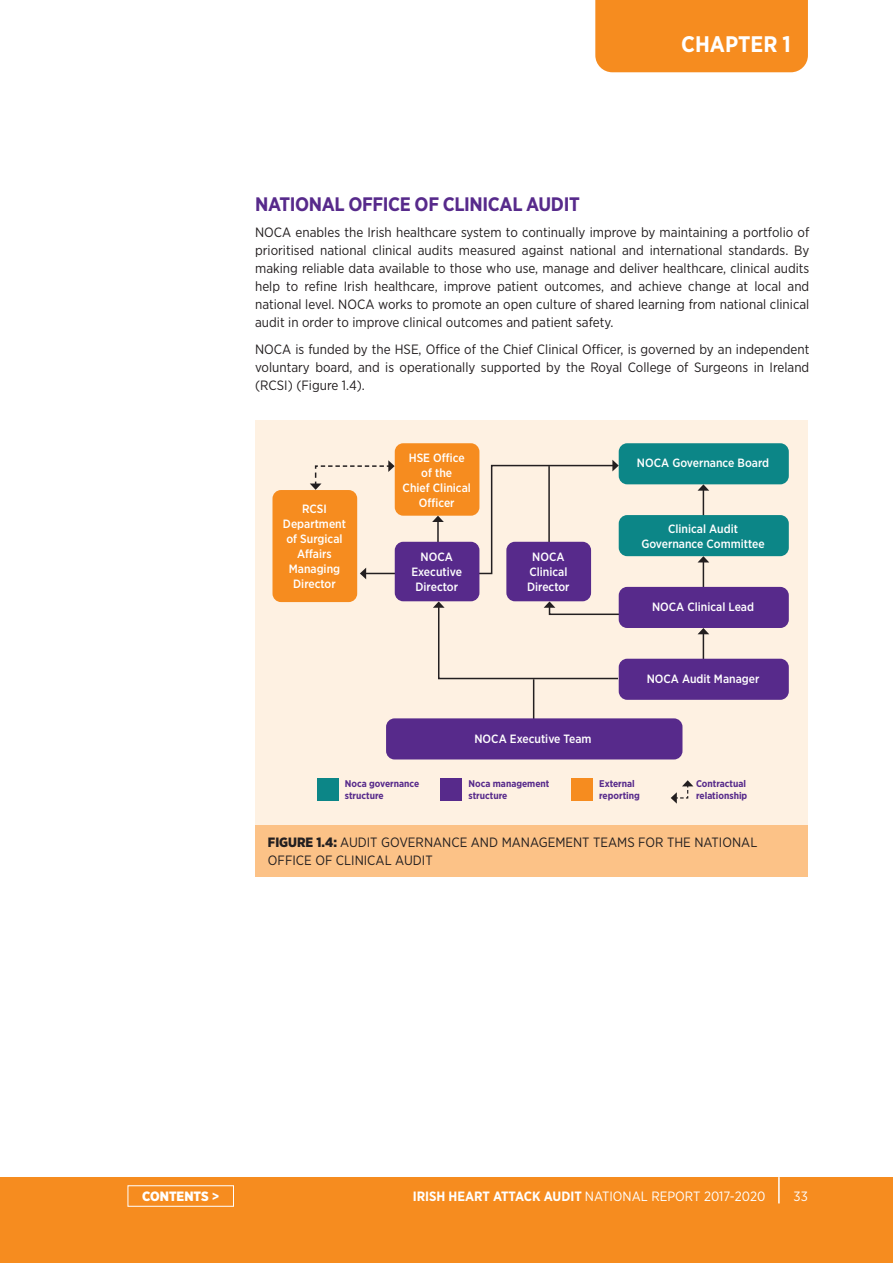
<style>
.page{position:relative;width:893px;height:1263px;background:#fff}
.page>*{position:absolute;margin:0;border:0;box-sizing:border-box;transform-origin:0 0}
.t1{font:700 22.5px "Gotham Narrow";color:#fff}
.t2{font:700 19.5px "Gotham Narrow";letter-spacing:-.02em;color:#572a8b}
.t3{font:13.5px/18px "Gotham Narrow";color:#231f20;text-align:justify}
.t4{font:13.5px "Gotham Narrow";color:#fff}
.t5{font:900 13.5px "Gotham Narrow";color:#fff}
.t6{font:500 12px/15px "Gotham Narrow";color:#fff;text-align:center}
.t7{font:700 9.75px/11.7px "Gotham Narrow";color:#572a8b}
.s1{font-weight:900}
.s2{font-weight:700}
</style>
<div class="page">
<div style="left:0;top:1178px;width:893px;height:85px;background:#f68c1f"></div>
<hr style="left:778px;top:1177px;width:2px;height:26px;background:#fff">
<div style="left:595px;top:0;width:213px;height:72px;background:#f68c1f"></div>
<div style="left:255px;top:420px;width:553px;height:425px;background:#fef1e2"></div>
<div style="left:255px;top:825px;width:553px;height:51px;background:#fcc287"></div>
<div style="left:317px;top:778px;width:21px;height:23px;background:#0c8687"></div>
<div style="left:571px;top:778px;width:22px;height:23px;background:#f68c1f"></div>
<div style="left:441px;top:778px;width:21px;height:23px;background:#572a8b"></div>
<svg style="left:671px;top:780px;width:22px;height:24px"></svg>
<div style="left:619px;top:443px;width:170px;height:41px;background:#0c8687;border-radius:9px"></div>
<div style="left:395px;top:443px;width:84px;height:73px;background:#f68c1f;border-radius:9px"></div>
<div style="left:272px;top:490px;width:85px;height:112px;background:#f68c1f;border-radius:9px"></div>
<hr style="left:533px;top:679px;width:1px;height:47px;background:#231f20">
<hr style="left:703px;top:490px;width:1px;height:35px;background:#231f20">
<svg style="left:697px;top:484px;width:12px;height:7px"></svg>
<hr style="left:703px;top:562px;width:1px;height:35px;background:#231f20">
<svg style="left:697px;top:556px;width:12px;height:6px"></svg>
<svg style="left:433px;top:601px;width:297px;height:79px"></svg>
<hr style="left:365px;top:573px;width:75px;height:1px;background:#231f20">
<svg style="left:360px;top:568px;width:6px;height:11px"></svg>
<svg style="left:432px;top:460px;width:187px;height:119px"></svg>
<svg style="left:310px;top:460px;width:85px;height:30px"></svg>
<hr style="left:548px;top:466px;width:2px;height:83px;background:#231f20">
<div style="left:395px;top:542px;width:84px;height:59px;background:#572a8b;border-radius:9px"></div>
<div style="left:506px;top:542px;width:85px;height:59px;background:#572a8b;border-radius:9px"></div>
<div style="left:619px;top:515px;width:170px;height:41px;background:#0c8687;border-radius:9px"></div>
<div style="left:619px;top:587px;width:170px;height:41px;background:#572a8b;border-radius:9px"></div>
<div style="left:619px;top:659px;width:170px;height:41px;background:#572a8b;border-radius:9px"></div>
<div style="left:386px;top:718px;width:296px;height:41px;background:#572a8b;border-radius:9px"></div>
<div style="left:128px;top:1185px;width:106px;height:21px;border:1px solid #fff"></div>
<h1 class="t1" style="left:681px;top:30px;width:111px">CHAPTER 1</h1>
<h2 class="t2" style="left:255px;top:191px;width:326px">NATIONAL OFFICE OF CLINICAL AUDIT</h2>
<p class="t3" style="left:255px;top:223px;width:556px">NOCA enables the Irish healthcare system to continually improve by maintaining a portfolio of prioritised national clinical audits measured against national and international standards. By making reliable data available to those who use, manage and deliver healthcare, clinical audits help to refine Irish healthcare, improve patient outcomes, and achieve change at local and national level. NOCA works to promote an open culture of shared learning from national clinical audit in order to improve clinical outcomes and patient safety.</p>
<p class="t3" style="left:255px;top:340px;width:556px">NOCA is funded by the HSE, Office of the Chief Clinical Officer, is governed by an independent voluntary board, and is operationally supported by the Royal College of Surgeons in Ireland (RCSI) (Figure 1.4).</p>
<p class="t6" style="left:283px;top:501px;width:65px">RCSI<br>Department of Surgical<br>Affairs<br>Managing<br>Director</p>
<p class="t6" style="left:403px;top:450px;width:70px">HSE Office of the<br>Chief Clinical<br>Officer</p>
<p class="t6" style="left:411px;top:549px;width:52px">NOCA<br>Executive<br>Director</p>
<p class="t6" style="left:527px;top:549px;width:44px">NOCA<br>Clinical<br>Director</p>
<p class="t6" style="left:474px;top:731px;width:119px">NOCA Executive Team</p>
<p class="t6" style="left:637px;top:455px;width:134px">NOCA Governance Board</p>
<p class="t6" style="left:641px;top:521px;width:125px">Clinical Audit<br>Governance Committee</p>
<p class="t6" style="left:652px;top:599px;width:104px">NOCA Clinical Lead</p>
<p class="t6" style="left:647px;top:671px;width:114px">NOCA Audit Manager</p>
<p class="t7" style="left:345px;top:778px;width:76px">Noca governance structure</p>
<p class="t7" style="left:599px;top:778px;width:42px">External reporting</p>
<p class="t7" style="left:469px;top:778px;width:82px">Noca management structure</p>
<p class="t7" style="left:696px;top:778px;width:53px">Contractual relationship</p>
<p class="t3" style="left:268px;top:833px;width:491px"><span class="s1">FIGURE 1.4:</span> AUDIT GOVERNANCE AND MANAGEMENT TEAMS FOR THE NATIONAL<br>OFFICE OF CLINICAL AUDIT</p>
<p class="t5" style="left:142px;top:1187px;width:79px">CONTENTS <span class="s2">&gt;</span></p>
<p class="t4" style="left:413px;top:1188px;width:354px"><span class="s2">IRISH HEART ATTACK AUDIT</span> NATIONAL REPORT 2017-2020</p>
<p class="t4" style="left:794px;top:1188px;width:16px">33</p>
</div>
